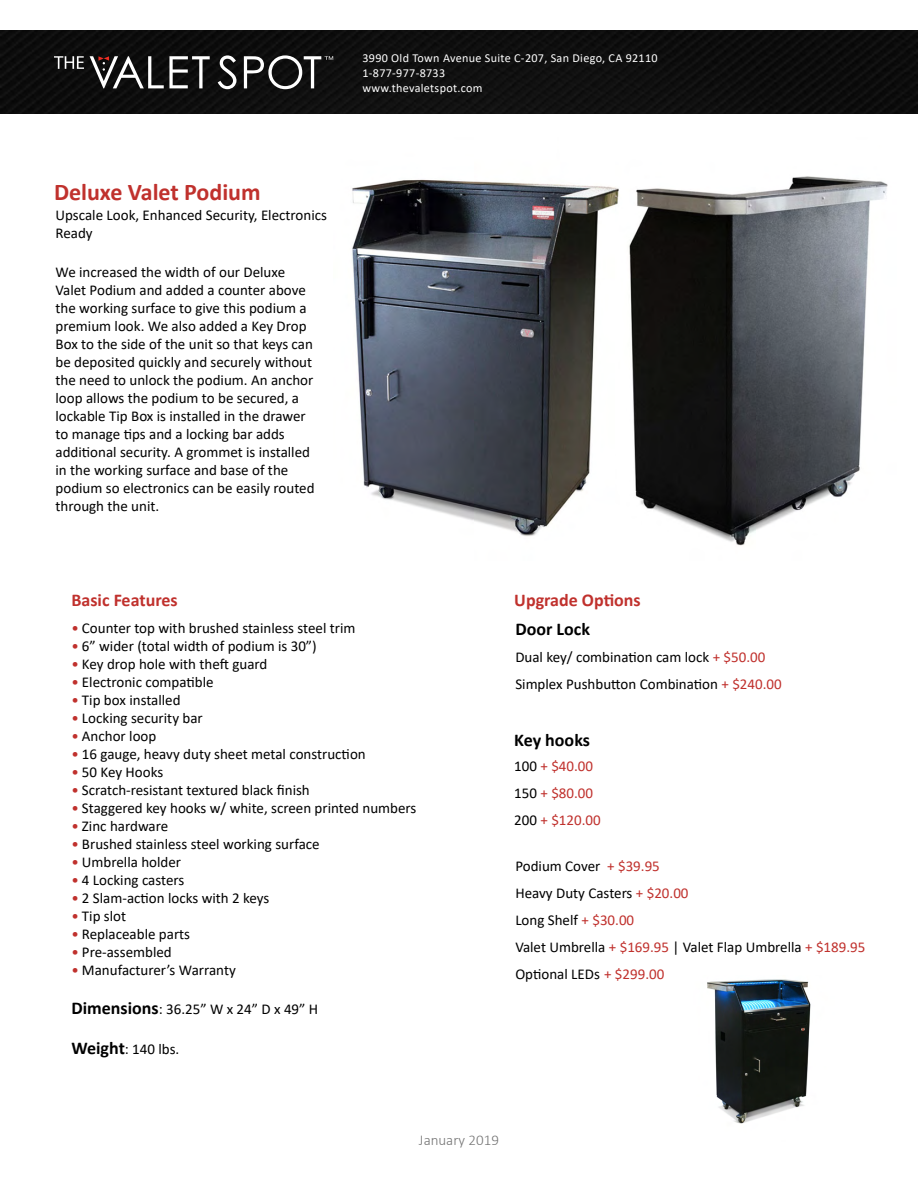
<style>
.page{position:relative;width:918px;height:1188px;background:#fff}
.page>*{position:absolute;margin:0;border:0;box-sizing:border-box;transform-origin:0 0}
.t1{font:700 24px "Calibri";color:#c0312d}
.t2{font:700 18px "Calibri";color:#c0312d}
.t3{font:700 18px "Calibri";color:#000}
.t4{font:15px/18px "Calibri";color:#000}
.t5{font:15px/27px "Calibri";color:#c0312d}
.t6{font:300 15px "Calibri";color:#757575}
.t7{font:12.15px/15px "Calibri";letter-spacing:.025em;color:#fff}
.s1{color:#c0312d}
.s2{font-weight:700;font-size:18px}
.s3{color:#000}
</style>
<div class="page">
<div style="left:0;top:30px;width:918px;height:84px;background:#0e0e0e"></div>
<svg style="left:218px;top:55px;width:19px;height:34px"></svg>
<svg style="left:90px;top:56px;width:120px;height:32px"></svg>
<svg style="left:54px;top:56px;width:30px;height:13px"></svg>
<svg style="left:244px;top:55px;width:89px;height:34px"></svg>
<img style="left:352px;top:176px;width:536px;height:370px">
<img style="left:707px;top:979px;width:104px;height:145px">
<h1 class="t1" style="left:54px;top:175px;width:208px">Deluxe Valet Podium</h1>
<p class="t4" style="left:56px;top:205px;width:273px">Upscale Look, Enhanced Security, Electronics<br>Ready</p>
<p class="t4" style="left:56px;top:263px;width:261px">We increased the width of our Deluxe Valet Podium and added a counter above the working surface to give this podium a premium look. We also added a Key Drop Box to the side of the unit so that keys can be deposited quickly and securely without the need to unlock the podium. An anchor loop allows the podium to be secured, a lockable Tip Box is installed in the drawer to manage tips and a locking bar adds additional security. A grommet is installed in the working surface and base of the podium so electronics can be easily routed through the unit.</p>
<p class="t7" style="left:362px;top:50px;width:297px">3990 Old Town Avenue Suite C-207, San Diego, CA 92110<br>1-877-977-8733<br>www.thevaletspot.com</p>
<p class="t2" style="left:71px;top:588px;width:108px">Basic Features</p>
<p class="t2" style="left:514px;top:588px;width:128px">Upgrade Options</p>
<p class="t4" style="left:71px;top:619px;width:286px"><span class="s1">•</span> Counter top with brushed stainless steel trim</p>
<p class="t4" style="left:71px;top:637px;width:247px"><span class="s1">•</span> 6” wider (total width of podium is 30”)</p>
<p class="t4" style="left:71px;top:655px;width:198px"><span class="s1">•</span> Key drop hole with theft guard</p>
<p class="t4" style="left:71px;top:673px;width:144px"><span class="s1">•</span> Electronic compatible</p>
<p class="t4" style="left:71px;top:691px;width:111px"><span class="s1">•</span> Tip box installed</p>
<p class="t4" style="left:71px;top:709px;width:133px"><span class="s1">•</span> Locking security bar</p>
<p class="t4" style="left:71px;top:727px;width:86px"><span class="s1">•</span> Anchor loop</p>
<p class="t4" style="left:71px;top:745px;width:296px"><span class="s1">•</span> 16 gauge, heavy duty sheet metal construction</p>
<p class="t4" style="left:71px;top:763px;width:93px"><span class="s1">•</span> 50 Key Hooks</p>
<p class="t4" style="left:71px;top:781px;width:240px"><span class="s1">•</span> Scratch-resistant textured black finish</p>
<p class="t4" style="left:71px;top:799px;width:346px"><span class="s1">•</span> Staggered key hooks w/ white, screen printed numbers</p>
<p class="t4" style="left:71px;top:817px;width:98px"><span class="s1">•</span> Zinc hardware</p>
<p class="t4" style="left:71px;top:835px;width:250px"><span class="s1">•</span> Brushed stainless steel working surface</p>
<p class="t4" style="left:71px;top:853px;width:111px"><span class="s1">•</span> Umbrella holder</p>
<p class="t4" style="left:71px;top:871px;width:114px"><span class="s1">•</span> 4 Locking casters</p>
<p class="t4" style="left:71px;top:889px;width:199px"><span class="s1">•</span> 2 Slam-action locks with 2 keys</p>
<p class="t4" style="left:71px;top:907px;width:56px"><span class="s1">•</span> Tip slot</p>
<p class="t4" style="left:71px;top:925px;width:120px"><span class="s1">•</span> Replaceable parts</p>
<p class="t4" style="left:71px;top:943px;width:102px"><span class="s1">•</span> Pre-assembled</p>
<p class="t4" style="left:71px;top:961px;width:166px"><span class="s1">•</span> Manufacturer’s Warranty</p>
<p class="t4" style="left:71px;top:1000px;width:248px"><span class="s2">Dimensions</span>: 36.25” W x 24” D x 49” H</p>
<p class="t4" style="left:71px;top:1040px;width:109px"><span class="s2">Weight</span>: 140 lbs.</p>
<p class="t3" style="left:515px;top:616px;width:76px">Door Lock</p>
<p class="t4" style="left:515px;top:643px;width:268px;line-height:27px">Dual key/ combination cam lock <span class="s1">+ $50.00<br></span>Simplex Pushbutton Combination <span class="s1">+ $240.00</span></p>
<p class="t3" style="left:514px;top:727px;width:77px">Key hooks</p>
<p class="t5" style="left:514px;top:752px;width:88px"><span class="s3">100</span> + $40.00<br><span class="s3">150</span> + $80.00<br><span class="s3">200</span> + $120.00</p>
<p class="t4" style="left:515px;top:852px;width:352px;line-height:27px">Podium Cover <span class="s1">+ $39.95<br></span>Heavy Duty Casters <span class="s1">+ $20.00<br></span>Long Shelf <span class="s1">+ $30.00<br></span>Valet Umbrella <span class="s1">+ $169.95</span> | Valet Flap Umbrella <span class="s1">+ $189.95<br></span>Optional LEDs <span class="s1">+ $299.00</span></p>
<p class="t6" style="left:419px;top:1131px;width:82px">January 2019</p>
</div>
